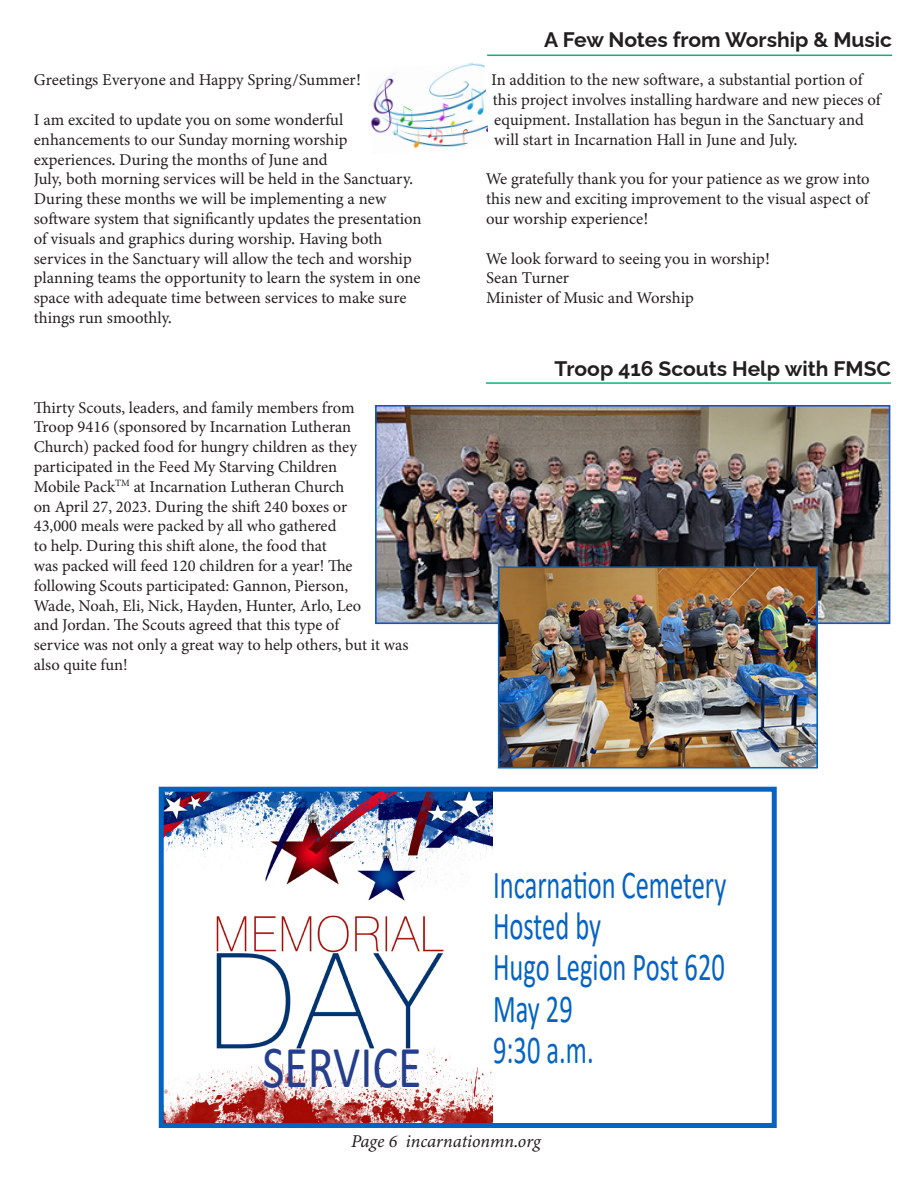
<style>
.page{position:relative;width:918px;height:1188px;background:#fff}
.page>*{position:absolute;margin:0;border:0;box-sizing:border-box;transform-origin:0 0}
.t1{font:60px "Calibri";color:#253f8e;scale:.8 1}
.t2{font:39.75px/41.4px "Calibri";color:#0563c1;scale:.67 1}
.Headline{font:100 21px "Raleway";color:#231f20}
.t3{font:italic 18px "Minion Variable Concept";color:#231f20}
.Text{font:16.5px/19.8px "Minion Variable Concept";color:#231f20}
.t4{font:16.5px/19.8px "Minion Pro";color:#231f20}
</style>
<div class="page">
<img style="left:370px;top:63px;width:118px;height:85px">
<hr style="left:487px;top:55px;width:405px;height:1px;background:#17af79">
<hr style="left:486px;top:382px;width:405px;height:2px;background:#17af79">
<img style="left:378px;top:408px;width:509px;height:213px">
<div style="left:375px;top:405px;width:515px;height:219px;border:2px solid #15c"></div>
<img style="left:501px;top:569px;width:314px;height:197px">
<div style="left:498px;top:566px;width:320px;height:203px;border:2px solid #0563c1"></div>
<img style="left:165px;top:793px;width:328px;height:329px">
<div style="left:159px;top:787px;width:618px;height:341px;border:5px solid #0563c1"></div>
<p class="Text" style="left:34px;top:70px;width:329px">Greetings Everyone and Happy Spring/Summer!</p>
<p class="Text" style="left:34px;top:110px;width:389px">I am excited to update you on some wonderful enhancements to our Sunday morning worship experiences. During the months of June and<br>July, both morning services will be held in the Sanctuary.<br>During these months we will be implementing a new software system that significantly updates the presentation of visuals and graphics during worship. Having both services in the Sanctuary will allow the tech and worship planning teams the opportunity to learn the system in one space with adequate time between services to make sure things run smoothly.</p>
<p class="t4" style="left:34px;top:397px;width:376px">Thirty Scouts, leaders, and family members from<br>Troop 9416 (sponsored by Incarnation Lutheran Church) packed food for hungry children as they participated in the Feed My Starving Children<br>Mobile Pack<sup>TM</sup> at Incarnation Lutheran Church<br>on April 27, 2023. During the shift 240 boxes or<br>43,000 meals were packed by all who gathered<br>to help. During this shift alone, the food that<br>was packed will feed 120 children for a year! The following Scouts participated: Gannon, Pierson,<br>Wade, Noah, Eli, Nick, Hayden, Hunter, Arlo, Leo<br>and Jordan. The Scouts agreed that this type of<br>service was not only a great way to help others, but it was also quite fun!</p>
<p class="Headline" style="left:544px;top:23px;width:349px">A Few Notes from Worship &amp; Music</p>
<p class="Text" style="left:491px;top:70px;width:391px">In addition to the new software, a substantial portion of this project involves installing hardware and new pieces of equipment. Installation has begun in the Sanctuary and will start in Incarnation Hall in June and July.</p>
<p class="Text" style="left:486px;top:169px;width:385px;text-align:justify">We gratefully thank you for your patience as we grow into this new and exciting improvement to the visual aspect of our worship experience!</p>
<p class="Text" style="left:486px;top:248px;width:285px">We look forward to seeing you in worship!</p>
<p class="Text" style="left:486px;top:268px;width:85px">Sean Turner</p>
<p class="Text" style="left:486px;top:288px;width:209px">Minister of Music and Worship</p>
<p class="Headline" style="left:555px;top:352px;width:338px">Troop 416 Scouts Help with FMSC</p>
<p class="t1" style="left:262px;top:1026px;width:201px">SERVICE</p>
<p class="t2" style="left:493px;top:863px;width:350px">Incarnation Cemetery</p>
<p class="t2" style="left:493px;top:904px;width:348px">Hosted by<br>Hugo Legion Post 620</p>
<p class="t2" style="left:493px;top:987px;width:121px">May 29</p>
<p class="t2" style="left:493px;top:1028px;width:152px">9:30 a.m.</p>
<p class="t3" style="left:351px;top:1128px;width:191px">Page 6 incarnationmn.org</p>
</div>
